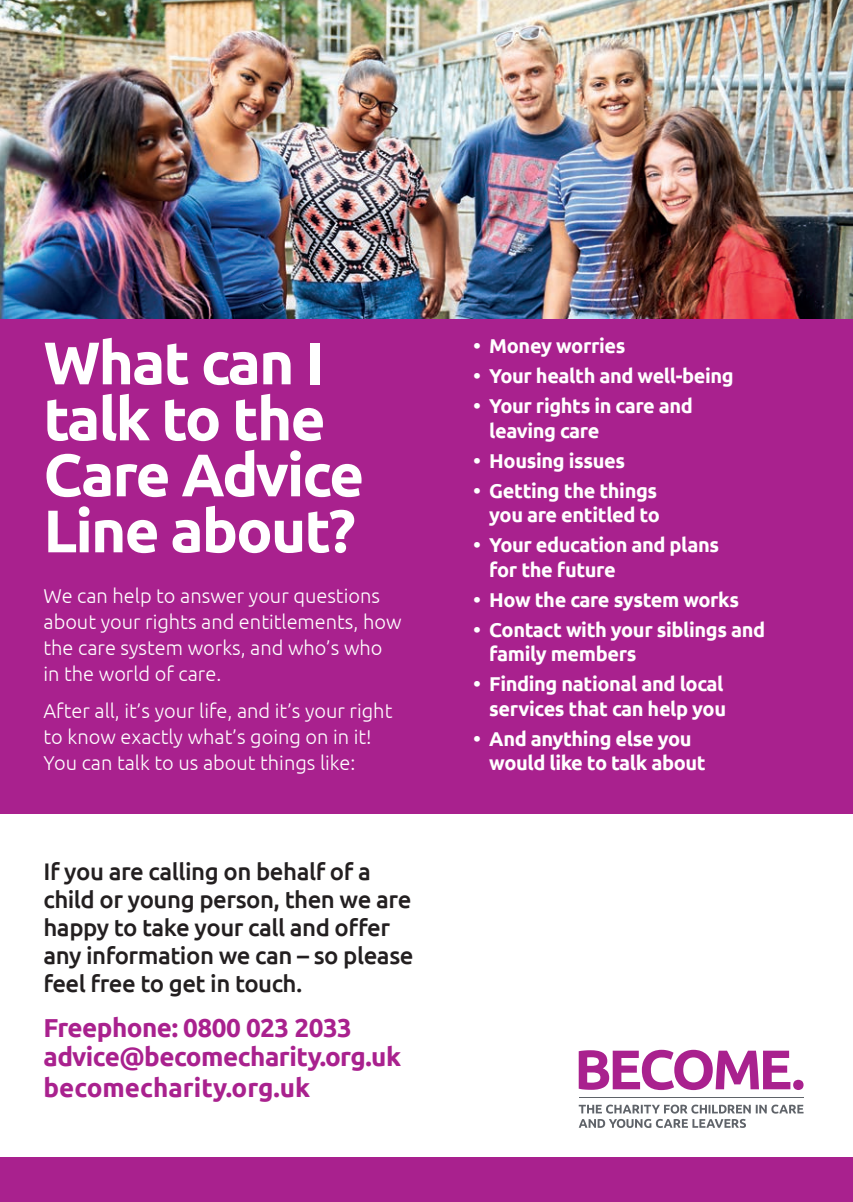
<style>
.page{position:relative;width:853px;height:1202px;background:#fff}
.page>*{position:absolute;margin:0;border:0;box-sizing:border-box;transform-origin:0 0}
.t1{font:700 60px/56px "Ubuntu";letter-spacing:-.03em;color:#fff}
.t2{font:700 26px/28.6px "Ubuntu";letter-spacing:-.02em;color:#a9218e}
.t3{font:700 26px "Ubuntu";color:#a9218e}
.t4{font:500 24px/28px "Ubuntu";letter-spacing:-.02em;color:#231f20}
.t5{font:700 20px/24.4px "Ubuntu";letter-spacing:-.02em;color:#fff}
.t6{font:300 20px/26px "Ubuntu";color:#fff}
</style>
<div class="page">
<img style="left:0;top:0;width:853px;height:319px">
<div style="left:0;top:319px;width:853px;height:883px;background:#a9218e"></div>
<div style="left:0;top:814px;width:853px;height:342px;background:#fff"></div>
<svg style="left:578px;top:1104px;width:225px;height:24px"></svg>
<hr style="left:578px;top:1096px;width:225px;height:1px;background:#5f6369">
<svg style="left:578px;top:1049px;width:225px;height:41px"></svg>
<svg style="left:0;top:0;width:5px;height:7px"></svg>
<h1 class="t1" style="left:43px;top:334px;width:322px">What can I talk to the<br>Care Advice<br>Line about?</h1>
<p class="t5" style="left:473px;top:334px;width:153px">• Money worries</p>
<p class="t5" style="left:473px;top:364px;width:262px">• Your health and well-being</p>
<p class="t5" style="left:489px;top:394px;width:205px;text-indent:-16px">• Your rights in care and leaving care</p>
<p class="t5" style="left:473px;top:448px;width:153px">• Housing issues</p>
<p class="t5" style="left:473px;top:478px;width:188px;text-align:right">• Getting the things you are entitled to</p>
<p class="t5" style="left:489px;top:533px;width:231px;text-indent:-16px">• Your education and plans for the future</p>
<p class="t5" style="left:473px;top:587px;width:267px">• How the care system works</p>
<p class="t5" style="left:489px;top:617px;width:277px;text-indent:-16px">• Contact with your siblings and family members</p>
<p class="t5" style="left:473px;top:672px;width:254px;text-align:right">• Finding national and local services that can help you</p>
<p class="t5" style="left:489px;top:726px;width:218px;text-indent:-16px">• And anything else you would like to talk about</p>
<p class="t6" style="left:43px;top:582px;width:359px">We can help to answer your questions about your rights and entitlements, how the care system works, and who’s who in the world of care.</p>
<p class="t6" style="left:43px;top:697px;width:350px">After all, it’s your life, and it’s your right to know exactly what’s going on in it!<br>You can talk to us about things like:</p>
<p class="t4" style="left:43px;top:856px;width:371px">If you are calling on behalf of a child or young person, then we are happy to take your call and offer any information we can – so please feel free to get in touch.</p>
<h2 class="t2" style="left:43px;top:1013px;width:359px">Freephone: 0800 023 2033 advice@becomecharity.org.uk</h2>
<h2 class="t3" style="left:43px;top:1072px;width:268px">becomecharity.org.uk</h2>
</div>
